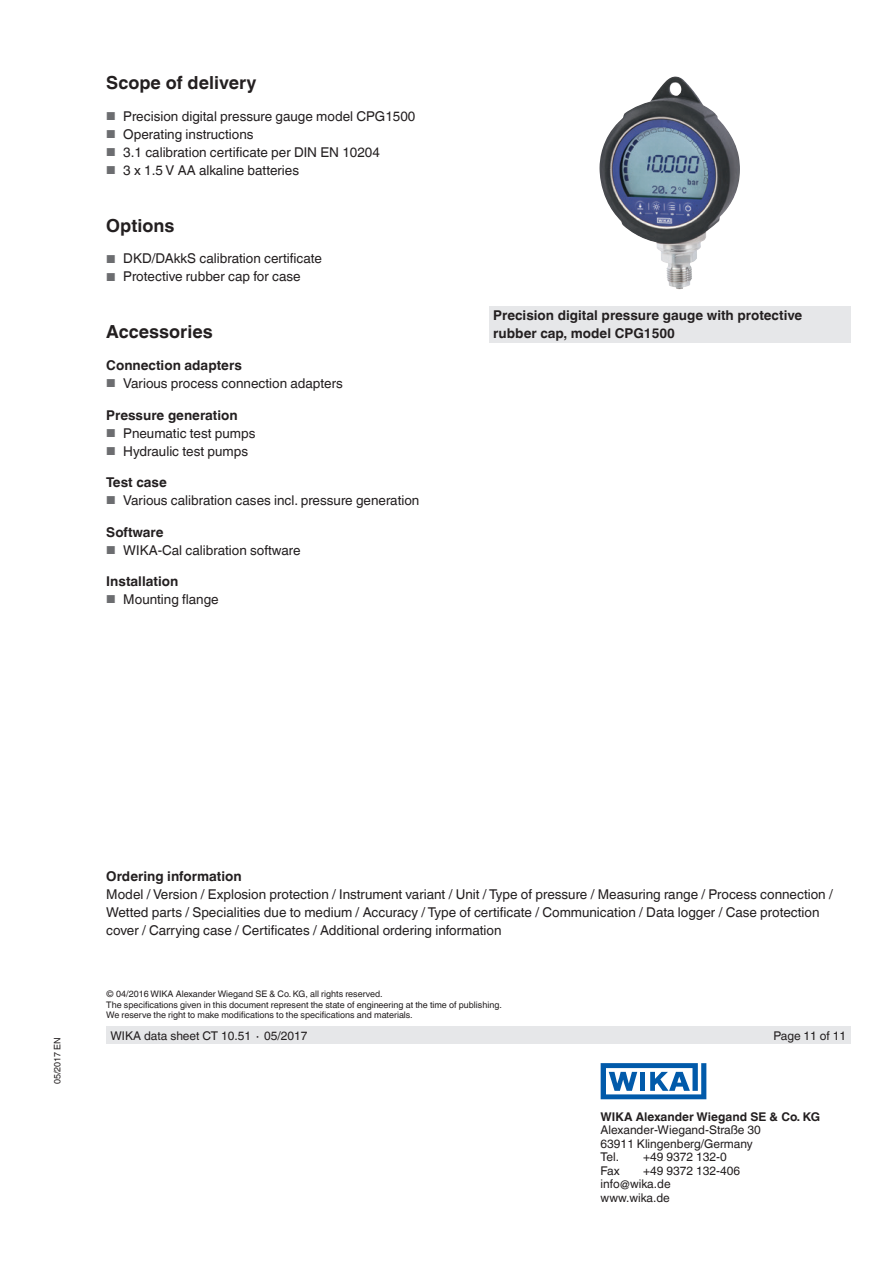
<style>
.page{position:relative;width:893px;height:1263px;background:#fff}
.page>*{position:absolute;margin:0;border:0;box-sizing:border-box;transform-origin:0 0}
.t1{font:700 18px "Helvetica World";color:#231f20}
.t2{font:13.5px/18px "Helvetica World";color:#231f20}
.t3{font:700 13.5px/18px "Helvetica World";color:#231f20}
.t4{font:12px/13.5px "Helvetica World";color:#231f20}
.t5{font:700 12px "Helvetica World";color:#231f20}
.t6{font:9px/10.5px "Helvetica World";color:#231f20}
.s1{font-size:11.55px;color:#6c6d70}
</style>
<div class="page">
<div style="left:106px;top:1027px;width:744px;height:17px;background:#e6e7e9"></div>
<svg style="left:601px;top:1063px;width:105px;height:36px"></svg>
<div style="left:489px;top:306px;width:361px;height:36px;background:#e6e7e9"></div>
<img style="left:599px;top:77px;width:141px;height:212px">
<h1 class="t1" style="left:106px;top:73px;width:152px">Scope of delivery</h1>
<p class="t2" style="left:106px;top:107px;width:311px"><span class="s1">■</span> Precision digital pressure gauge model CPG1500</p>
<p class="t2" style="left:106px;top:125px;width:149px"><span class="s1">■</span> Operating instructions</p>
<p class="t2" style="left:106px;top:143px;width:275px"><span class="s1">■</span> 3.1 calibration certificate per DIN EN 10204</p>
<p class="t2" style="left:106px;top:161px;width:194px"><span class="s1">■</span> 3 x 1.5 V AA alkaline batteries</p>
<h1 class="t1" style="left:106px;top:215px;width:70px">Options</h1>
<p class="t2" style="left:106px;top:250px;width:217px"><span class="s1">■</span> DKD/DAkkS calibration certificate</p>
<p class="t2" style="left:106px;top:268px;width:196px"><span class="s1">■</span> Protective rubber cap for case</p>
<h1 class="t1" style="left:106px;top:322px;width:108px">Accessories</h1>
<p class="t3" style="left:106px;top:356px;width:137px">Connection adapters</p>
<p class="t2" style="left:106px;top:374px;width:238px"><span class="s1">■</span> Various process connection adapters</p>
<p class="t3" style="left:106px;top:406px;width:133px">Pressure generation</p>
<p class="t2" style="left:106px;top:424px;width:151px"><span class="s1">■</span> Pneumatic test pumps</p>
<p class="t2" style="left:106px;top:442px;width:143px"><span class="s1">■</span> Hydraulic test pumps</p>
<p class="t3" style="left:106px;top:473px;width:62px">Test case</p>
<p class="t2" style="left:106px;top:491px;width:315px"><span class="s1">■</span> Various calibration cases incl. pressure generation</p>
<p class="t3" style="left:106px;top:523px;width:59px">Software</p>
<p class="t2" style="left:106px;top:541px;width:196px"><span class="s1">■</span> WIKA-Cal calibration software</p>
<p class="t3" style="left:106px;top:572px;width:73px">Installation</p>
<p class="t2" style="left:106px;top:590px;width:114px"><span class="s1">■</span> Mounting flange</p>
<p class="t3" style="left:493px;top:306px;width:311px">Precision digital pressure gauge with protective rubber cap, model CPG1500</p>
<p class="t6" style="left:52px;top:1084px;width:49px;rotate:-90deg">05/2017 EN</p>
<p class="t3" style="left:106px;top:868px;width:137px">Ordering information</p>
<p class="t2" style="left:106px;top:886px;width:728px">Model / Version / Explosion protection / Instrument variant / Unit / Type of pressure / Measuring range / Process connection /<br>Wetted parts / Specialities due to medium / Accuracy / Type of certificate / Communication / Data logger / Case protection cover / Carrying case / Certificates / Additional ordering information</p>
<p class="t6" style="left:106px;top:989px;width:397px">© 04/2016 WIKA Alexander Wiegand SE &amp; Co. KG, all rights reserved.<br>The specifications given in this document represent the state of engineering at the time of publishing.<br>We reserve the right to make modifications to the specifications and materials.</p>
<p class="t4" style="left:111px;top:1029px;width:198px">WIKA data sheet CT 10.51 ∙ 05/2017</p>
<p class="t4" style="left:773px;top:1029px;width:74px">Page 11 of 11</p>
<p class="t5" style="left:601px;top:1109px;width:221px">WIKA Alexander Wiegand SE &amp; Co. KG</p>
<p class="t4" style="left:601px;top:1123px;width:162px">Alexander-Wiegand-Straße 30<br>63911 Klingenberg/Germany<br>Tel.</p>
<p class="t4" style="left:643px;top:1150px;width:85px">+49 9372 132-0</p>
<p class="t4" style="left:601px;top:1164px;width:21px">Fax</p>
<p class="t4" style="left:601px;top:1164px;width:141px;text-indent:43px">+49 9372 132-406 info@wika.de www.wika.de</p>
</div>
